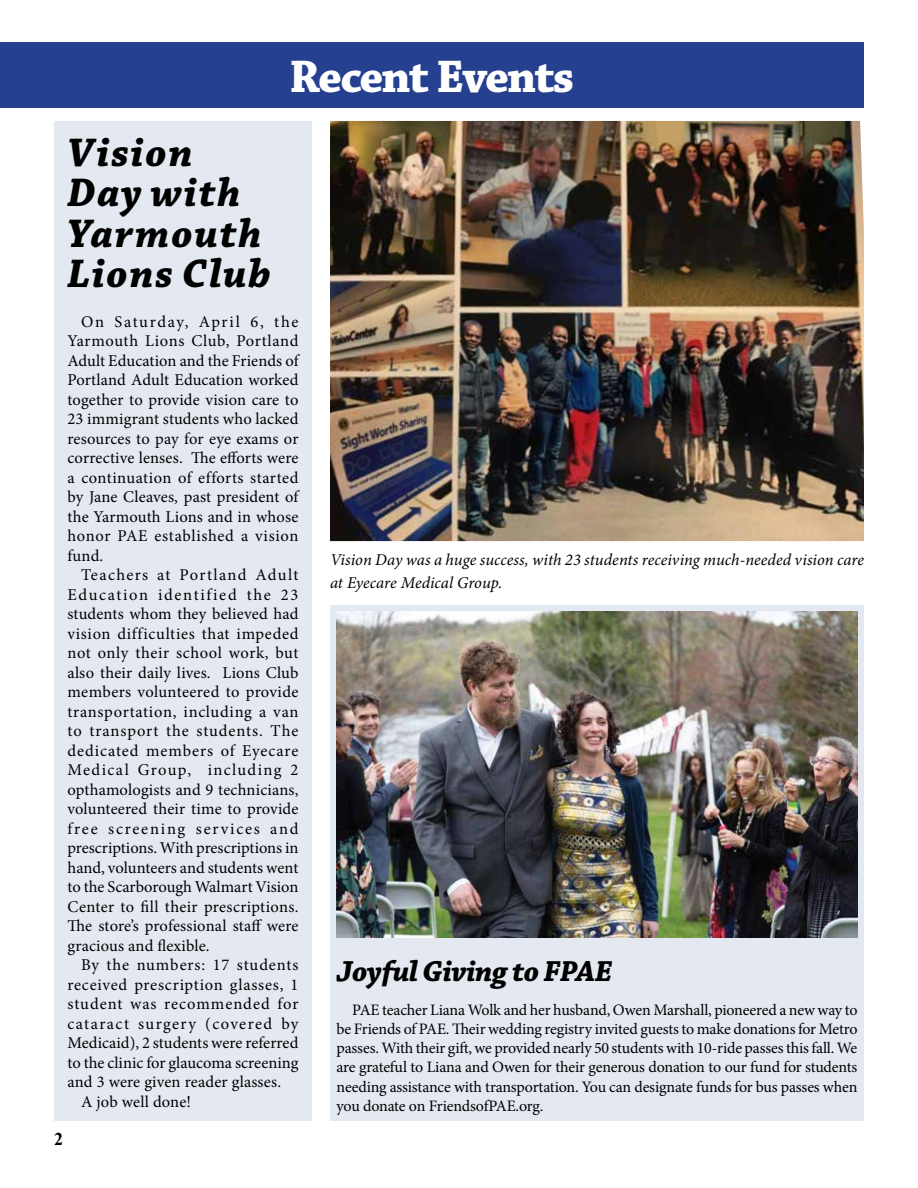
<style>
.page{position:relative;width:918px;height:1188px;background:#fff}
.page>*{position:absolute;margin:0;border:0;box-sizing:border-box;transform-origin:0 0}
.t1{font:700 48px "Chaparral Pro";letter-spacing:-.04em;color:#fff}
.t2{font:italic 700 42px/40.5px "Chaparral Pro";letter-spacing:.04em;color:#000}
.t3{font:italic 700 30.45px "Chaparral Pro";letter-spacing:-.02em;color:#000}
.t4{font:700 18px "Times New Roman";color:#000}
.t5{font:16.5px/19.5px "Minion Pro";letter-spacing:.015em;color:#000;text-align:justify}
.t6{font:italic 16.5px/22.6px "Minion Pro";letter-spacing:.005em;color:#000}
.t7{font:16.5px "Minion Pro";letter-spacing:.045em;color:#000}
.t8{font:16.5px "Minion Pro";letter-spacing:.085em;color:#000}
.t9{font:16.5px "Minion Pro";letter-spacing:.06em;color:#000}
.t10{font:16.5px "Minion Pro";letter-spacing:.055em;color:#000}
.t11{font:15.9px/19.2px "Minion Pro";letter-spacing:-.015em;color:#000;text-align:justify}
</style>
<div class="page">
<div style="left:54px;top:121px;width:258px;height:999px;background:#e4e9f1"></div>
<div style="left:0;top:42px;width:864px;height:65px;background:#25408f"></div>
<div style="left:330px;top:605px;width:534px;height:515px;background:#e4e9f1"></div>
<img style="left:330px;top:121px;width:534px;height:420px">
<img style="left:337px;top:612px;width:520px;height:325px">
<h1 class="t1" style="left:289px;top:49px;width:287px">Recent Events</h1>
<h2 class="t2" style="left:68px;top:133px;width:205px">Vision<br>Day with<br>Yarmouth<br>Lions Club</h2>
<p class="t5" style="left:68px;top:312px;width:233px;text-indent:13px">On Saturday, April 6, the Yarmouth Lions Club, Portland Adult Education and the Friends of Portland Adult Education worked together to provide vision care to 23 immigrant students who lacked resources to pay for eye exams or corrective lenses. The efforts were a continuation of efforts started by Jane Cleaves, past president of the Yarmouth Lions and in whose honor PAE established a vision fund.</p>
<p class="t5" style="left:68px;top:565px;width:233px;text-indent:13px">Teachers at Portland Adult Education identified the 23 students whom they believed had vision difficulties that impeded not only their school work, but also their daily lives. Lions Club members volunteered to provide transportation, including a van to transport the students. The dedicated members of Eyecare Medical Group, including 2 opthamologists and 9 technicians, volunteered their time to provide free screening services and prescriptions. With prescriptions in hand, volunteers and students went to the Scarborough Walmart Vision Center to fill their prescriptions.<br>The store’s professional staff were gracious and flexible.</p>
<p class="t10" style="left:81px;top:954px;width:219px">By the numbers: 17 students</p>
<p class="t7" style="left:68px;top:974px;width:232px">received prescription glasses, 1</p>
<p class="t9" style="left:68px;top:993px;width:232px">student was recommended for</p>
<p class="t8" style="left:68px;top:1013px;width:233px">cataract surgery (covered by</p>
<p class="t5" style="left:68px;top:1033px;width:232px">Medicaid), 2 students were referred</p>
<p class="t5" style="left:68px;top:1053px;width:233px">to the clinic for glaucoma screening</p>
<p class="t5" style="left:68px;top:1072px;width:215px">and 3 were given reader glasses.</p>
<p class="t5" style="left:81px;top:1092px;width:112px">A job well done!</p>
<p class="t4" style="left:54px;top:1126px;width:10px">2</p>
<p class="t6" style="left:330px;top:549px;width:536px">Vision Day was a huge success, with 23 students receiving much-needed vision care at Eyecare Medical Group.</p>
<h3 class="t3" style="left:337px;top:954px;width:277px">Joyful Giving to FPAE</h3>
<p class="t11" style="left:337px;top:1000px;width:522px;text-indent:16px">PAE teacher Liana Wolk and her husband, Owen Marshall, pioneered a new way to be Friends of PAE. Their wedding registry invited guests to make donations for Metro passes. With their gift, we provided nearly 50 students with 10-ride passes this fall. We are grateful to Liana and Owen for their generous donation to our fund for students needing assistance with transportation. You can designate funds for bus passes when you donate on FriendsofPAE.org.</p>
</div>
